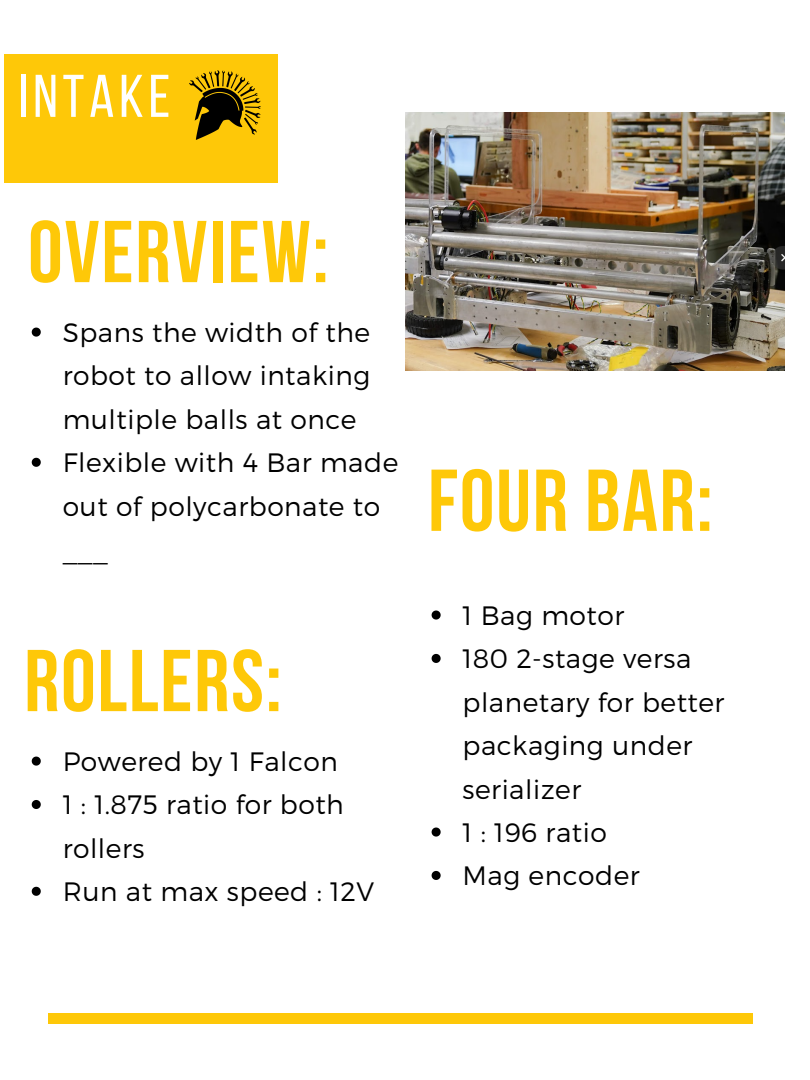
<style>
.page{position:relative;width:810px;height:1080px;background:#fff}
.page>*{position:absolute;margin:0;border:0;box-sizing:border-box;transform-origin:0 0}
.t1{font:700 87.5px "Bebas Neue";letter-spacing:.02em;color:#fec808}
.t2{font:60.12px "Bebas Neue";letter-spacing:.08em;color:#fff}
.t3{font:300 26.56px/43.4px "Montserrat";letter-spacing:.02em;color:#000}
</style>
<div class="page">
<div style="left:5px;top:54px;width:273px;height:129px;background:#fec808"></div>
<img style="left:190px;top:70px;width:70px;height:69px">
<div style="left:48px;top:1013px;width:705px;height:10px;background:#fec808"></div>
<img style="left:405px;top:112px;width:380px;height:259px">
<svg style="left:32px;top:328px;width:9px;height:9px"></svg>
<svg style="left:32px;top:458px;width:9px;height:9px"></svg>
<svg style="left:432px;top:611px;width:9px;height:9px"></svg>
<svg style="left:432px;top:654px;width:9px;height:9px"></svg>
<svg style="left:432px;top:828px;width:9px;height:9px"></svg>
<svg style="left:432px;top:871px;width:9px;height:9px"></svg>
<svg style="left:32px;top:757px;width:9px;height:9px"></svg>
<svg style="left:32px;top:800px;width:9px;height:9px"></svg>
<svg style="left:32px;top:887px;width:9px;height:9px"></svg>
<p class="t2" style="left:19px;top:72px;width:153px">INTAKE</p>
<p class="t1" style="left:28px;top:217px;width:302px">OVERVIEW:</p>
<p class="t3" style="left:63px;top:310px;width:309px;text-align:justify">Spans the width of the robot to allow intaking multiple balls at once</p>
<p class="t3" style="left:63px;top:440px;width:337px">Flexible with 4 Bar made out of polycarbonate to ___</p>
<p class="t1" style="left:24px;top:646px;width:259px">ROLLERS:</p>
<p class="t3" style="left:63px;top:739px;width:277px">Powered by 1 Falcon</p>
<p class="t3" style="left:63px;top:782px;width:283px">1 : 1.875 ratio for both rollers</p>
<p class="t3" style="left:63px;top:869px;width:313px">Run at max speed : 12V</p>
<p class="t1" style="left:428px;top:465px;width:286px">FOUR BAR:</p>
<p class="t3" style="left:463px;top:593px;width:163px">1 Bag motor</p>
<p class="t3" style="left:463px;top:636px;width:263px">180 2-stage versa planetary for better packaging under serializer</p>
<p class="t3" style="left:463px;top:810px;width:146px">1 : 196 ratio</p>
<p class="t3" style="left:463px;top:853px;width:179px">Mag encoder</p>
</div>
